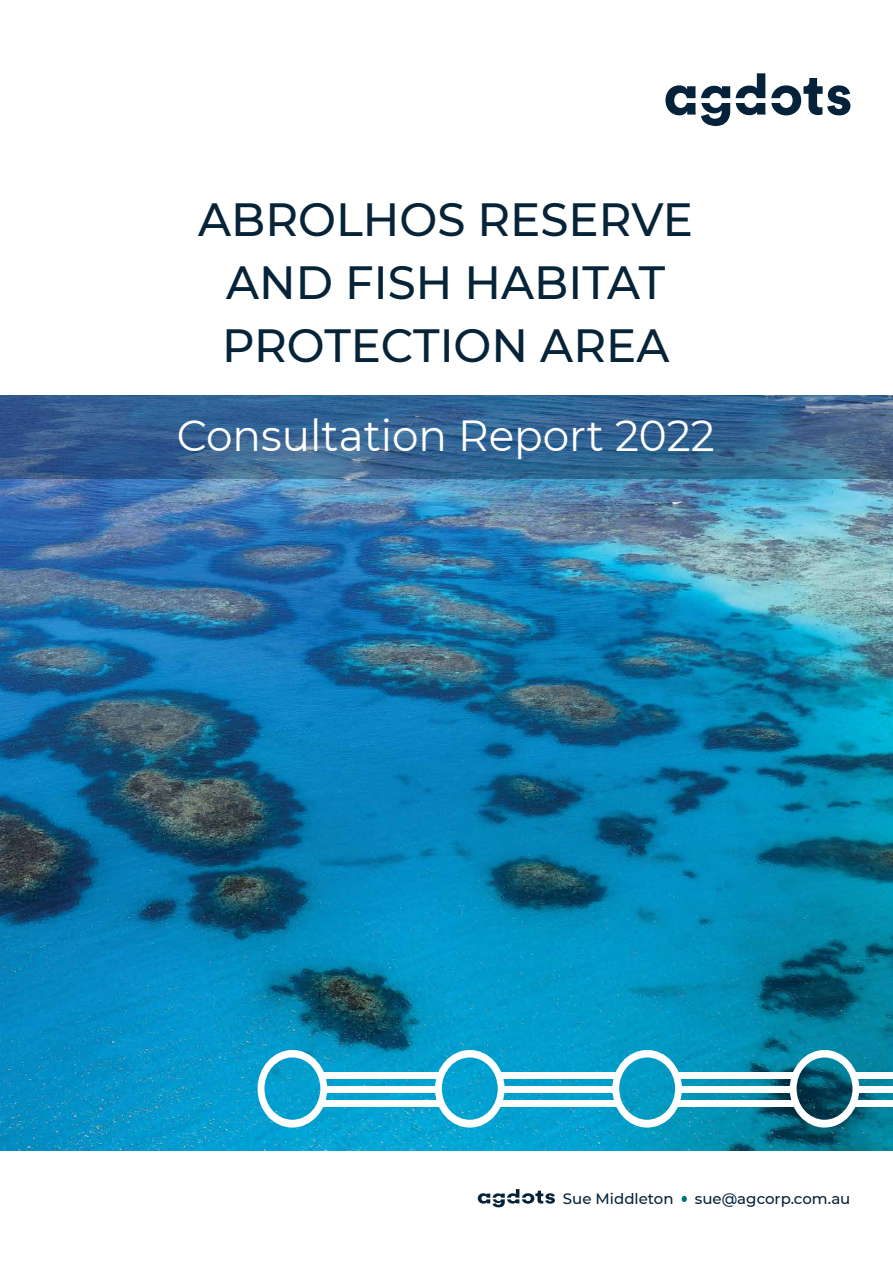
<style>
.page{position:relative;width:893px;height:1263px;background:#fff}
.page>*{position:absolute;margin:0;border:0;box-sizing:border-box;transform-origin:0 0}
.t1{font:500 46.5px/63px "Montserrat";color:#062338;text-align:center}
.t2{font:43.5px "Montserrat";color:#fff}
.t3{font:500 15px "Montserrat";color:#042239}
</style>
<div class="page">
<img style="left:0;top:479px;width:893px;height:672px">
<svg style="left:736px;top:73px;width:114px;height:42px"></svg>
<svg style="left:665px;top:85px;width:65px;height:41px"></svg>
<svg style="left:682px;top:1196px;width:5px;height:6px"></svg>
<svg style="left:478px;top:1189px;width:77px;height:18px"></svg>
<svg style="left:0;top:395px;width:893px;height:84px;background:#366492"></svg>
<div style="left:322px;top:1072px;width:119px;height:6px;background:#fff"></div>
<div style="left:498px;top:1072px;width:120px;height:6px;background:#fff"></div>
<div style="left:675px;top:1072px;width:120px;height:6px;background:#fff"></div>
<div style="left:853px;top:1072px;width:40px;height:6px;background:#fff"></div>
<div style="left:323px;top:1086px;width:118px;height:7px;background:#fff"></div>
<div style="left:500px;top:1086px;width:118px;height:7px;background:#fff"></div>
<div style="left:677px;top:1086px;width:118px;height:7px;background:#fff"></div>
<div style="left:854px;top:1086px;width:39px;height:7px;background:#fff"></div>
<div style="left:322px;top:1100px;width:119px;height:7px;background:#fff"></div>
<div style="left:498px;top:1100px;width:122px;height:7px;background:#fff"></div>
<div style="left:675px;top:1100px;width:122px;height:7px;background:#fff"></div>
<div style="left:853px;top:1100px;width:40px;height:7px;background:#fff"></div>
<svg style="left:258px;top:1050px;width:69px;height:77px"></svg>
<svg style="left:435px;top:1050px;width:70px;height:77px"></svg>
<svg style="left:612px;top:1050px;width:70px;height:77px"></svg>
<svg style="left:790px;top:1050px;width:69px;height:77px"></svg>
<p class="t1" style="left:198px;top:186px;width:496px">ABROLHOS RESERVE<br>AND FISH HABITAT<br>PROTECTION AREA</p>
<p class="t2" style="left:177px;top:406px;width:539px">Consultation Report 2022</p>
<p class="t3" style="left:563px;top:1188px;width:112px">Sue Middleton</p>
<p class="t3" style="left:695px;top:1188px;width:157px">sue@agcorp.com.au</p>
</div>
